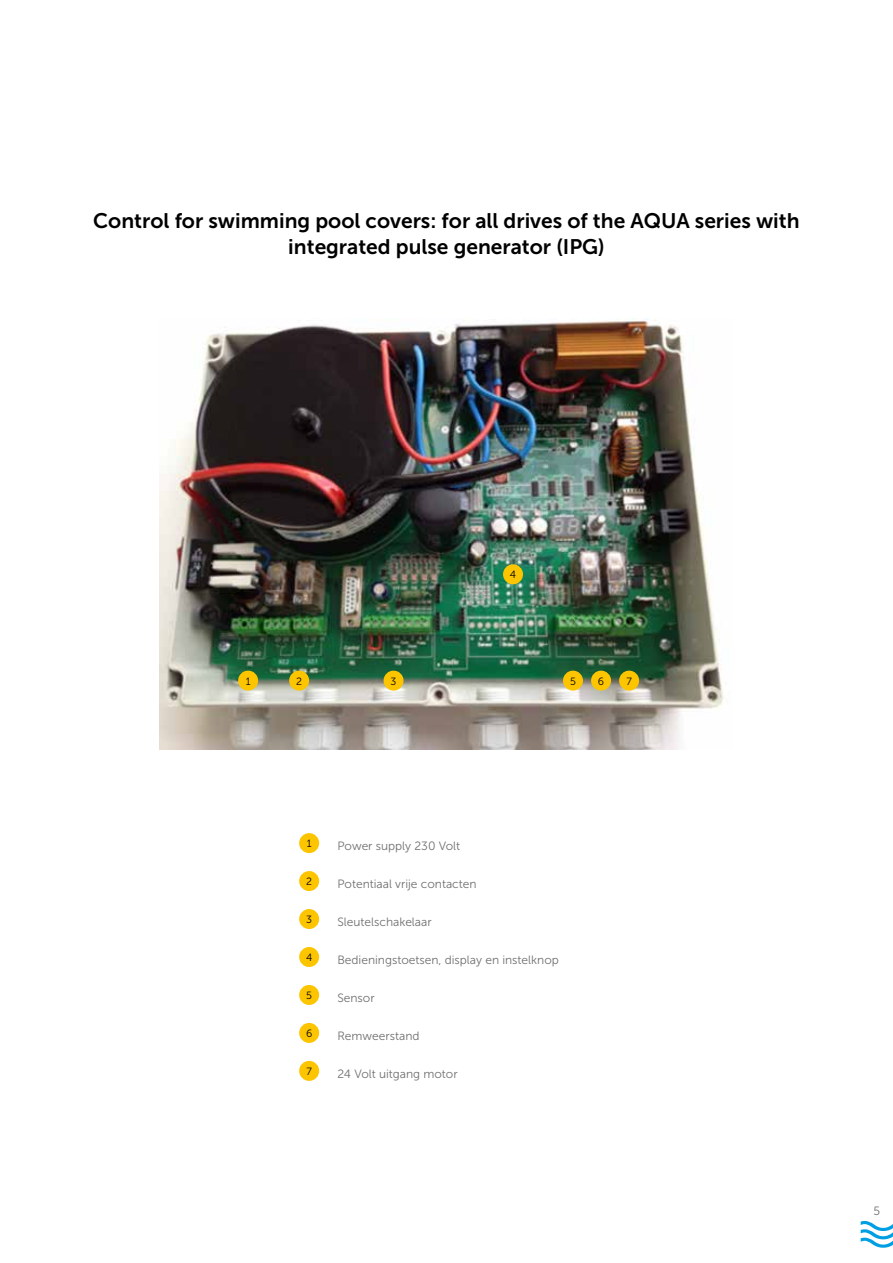
<style>
.page{position:relative;width:893px;height:1263px;background:#fff}
.page>*{position:absolute;margin:0;border:0;box-sizing:border-box;transform-origin:0 0}
.t1{font:21px/25.2px "Museo Sans 700";color:#000;text-align:center}
.t2{font:12px "Museo Sans 300";color:#706f6f}
.t3{font:10.5px "Museo Sans 300";color:#000}
</style>
<div class="page">
<svg style="left:861px;top:1221px;width:32px;height:27px"></svg>
<img style="left:159px;top:319px;width:565px;height:431px">
<div style="left:299px;top:833px;width:20px;height:20px;background:#fdc500;border-radius:50%"></div>
<div style="left:299px;top:871px;width:20px;height:20px;background:#fdc500;border-radius:50%"></div>
<div style="left:299px;top:909px;width:20px;height:20px;background:#fdc500;border-radius:50%"></div>
<div style="left:299px;top:947px;width:20px;height:20px;background:#fdc500;border-radius:50%"></div>
<div style="left:299px;top:985px;width:20px;height:20px;background:#fdc500;border-radius:50%"></div>
<div style="left:299px;top:1023px;width:20px;height:20px;background:#fdc500;border-radius:50%"></div>
<div style="left:299px;top:1061px;width:20px;height:20px;background:#fdc500;border-radius:50%"></div>
<div style="left:289px;top:671px;width:20px;height:20px;background:#fdc500;border-radius:50%"></div>
<div style="left:384px;top:671px;width:20px;height:20px;background:#fdc500;border-radius:50%"></div>
<div style="left:563px;top:671px;width:20px;height:20px;background:#fdc500;border-radius:50%"></div>
<div style="left:591px;top:671px;width:20px;height:20px;background:#fdc500;border-radius:50%"></div>
<div style="left:619px;top:671px;width:20px;height:20px;background:#fdc500;border-radius:50%"></div>
<div style="left:238px;top:671px;width:20px;height:20px;background:#fdc500;border-radius:50%"></div>
<div style="left:503px;top:564px;width:20px;height:20px;background:#fdc500;border-radius:50%"></div>
<h1 class="t1" style="left:93px;top:208px;width:708px">Control for swimming pool covers: for all drives of the AQUA series with integrated pulse generator (IPG)</h1>
<p class="t3" style="left:510px;top:569px;width:8px">4</p>
<p class="t3" style="left:246px;top:675px;width:6px">1</p>
<p class="t3" style="left:296px;top:675px;width:7px">2</p>
<p class="t3" style="left:391px;top:675px;width:7px">3</p>
<p class="t3" style="left:570px;top:675px;width:7px">5</p>
<p class="t3" style="left:598px;top:675px;width:8px">6</p>
<p class="t3" style="left:626px;top:675px;width:7px">7</p>
<p class="t3" style="left:307px;top:838px;width:6px">1</p>
<p class="t3" style="left:306px;top:876px;width:7px">2</p>
<p class="t3" style="left:306px;top:914px;width:7px">3</p>
<p class="t3" style="left:306px;top:952px;width:8px">4</p>
<p class="t3" style="left:306px;top:989px;width:7px">5</p>
<p class="t3" style="left:306px;top:1027px;width:8px">6</p>
<p class="t3" style="left:306px;top:1065px;width:7px">7</p>
<p class="t2" style="left:337px;top:839px;width:124px">Power supply 230 Volt</p>
<p class="t2" style="left:337px;top:877px;width:141px">Potentiaal vrije contacten</p>
<p class="t2" style="left:337px;top:915px;width:96px">Sleutelschakelaar</p>
<p class="t2" style="left:337px;top:953px;width:223px">Bedieningstoetsen, display en instelknop</p>
<p class="t2" style="left:337px;top:991px;width:39px">Sensor</p>
<p class="t2" style="left:337px;top:1029px;width:84px">Remweerstand</p>
<p class="t2" style="left:337px;top:1067px;width:122px">24 Volt uitgang motor</p>
<p class="t2" style="left:873px;top:1204px;width:8px">5</p>
</div>
